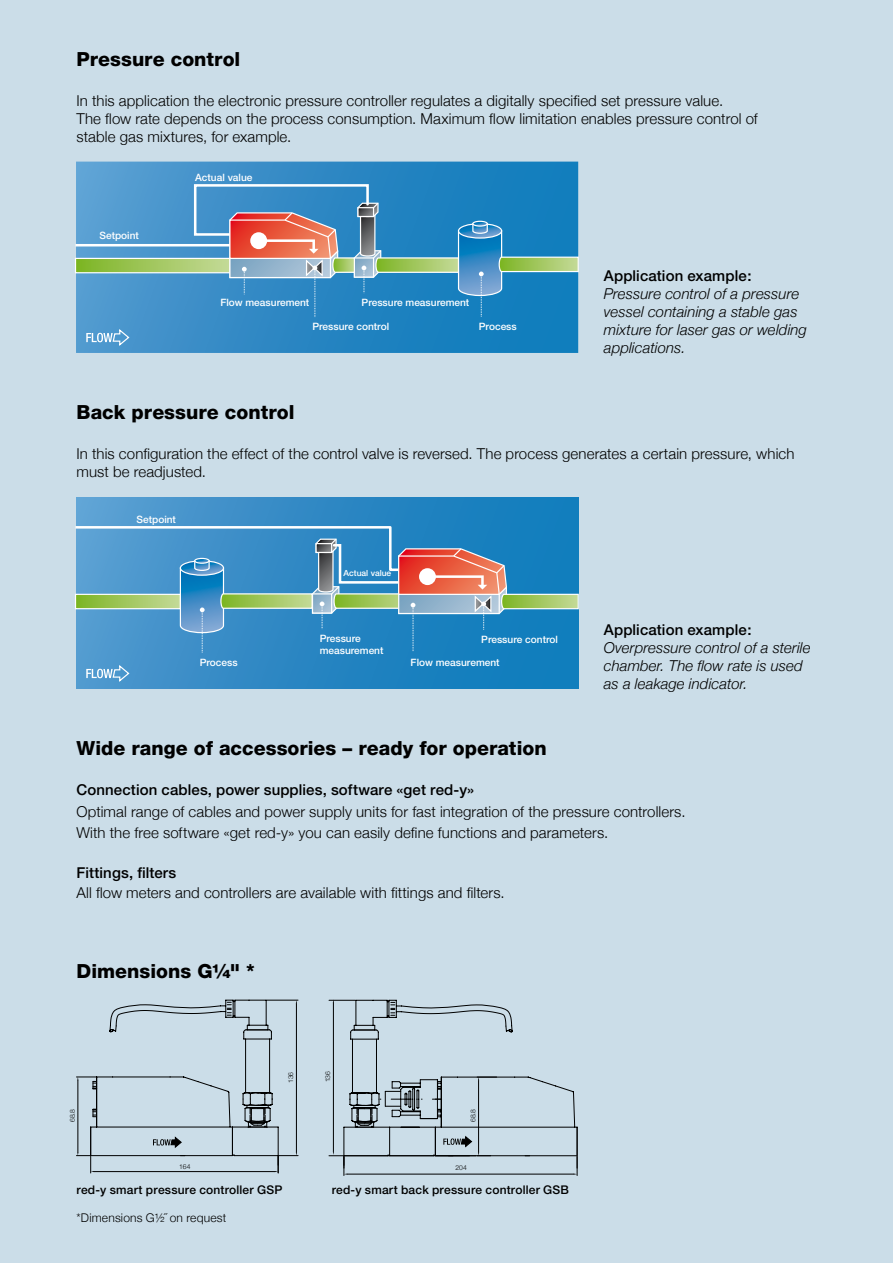
<style>
.page{position:relative;width:893px;height:1263px;background:#cbdde8}
.page>*{position:absolute;margin:0;border:0;box-sizing:border-box;transform-origin:0 0}
.t1{font:800 19.5px "Helvetica Neue";color:#000}
.t2{font:300 15px/18px "Helvetica Neue";letter-spacing:.005em;color:#000}
.t3{font:italic 300 15px/18px "Helvetica Neue";letter-spacing:.005em;color:#000}
.t4{font:500 15px "Helvetica Neue";letter-spacing:.005em;color:#000}
.t5{font:500 12px "Helvetica Neue";letter-spacing:.015em;color:#000}
.t6{font:300 12px "Helvetica Neue";letter-spacing:.015em;color:#000}
.t7{font:500 10.2px/12.1px "Helvetica Neue";color:#fff}
.t8{font:500 8.4px "Helvetica Neue";color:#fff}
.t9{font:300 6.75px "Helvetica Neue";color:#000}
</style>
<div class="page">
<svg style="left:76px;top:162px;width:502px;height:191px;background:#378dc7"></svg>
<hr style="left:76px;top:244px;width:155px;height:2px;background:#fff">
<svg style="left:86px;top:328px;width:44px;height:19px"></svg>
<svg style="left:77px;top:260px;width:116px;height:11px"></svg>
<div style="left:75px;top:258px;width:157px;height:15px;border:1px solid #fff"></div>
<svg style="left:193px;top:183px;width:386px;height:134px;background:#4c8eb6"></svg>
<div style="left:76px;top:497px;width:502px;height:192px;background:linear-gradient(to right,#5399cf,#0778b9)"></div>
<svg style="left:86px;top:664px;width:44px;height:19px"></svg>
<svg style="left:75px;top:525px;width:504px;height:128px;background:#5494b9"></svg>
<svg style="left:76px;top:1000px;width:222px;height:173px"></svg>
<svg style="left:329px;top:999px;width:249px;height:177px"></svg>
<h1 class="t1" style="left:77px;top:47px;width:165px">Pressure control</h1>
<p class="t2" style="left:77px;top:91px;width:683px">In this application the electronic pressure controller regulates a digitally specified set pressure value.<br>The flow rate depends on the process consumption. Maximum flow limitation enables pressure control of stable gas mixtures, for example.</p>
<p class="t7" style="left:99px;top:229px;width:41px">Setpoint</p>
<p class="t7" style="left:195px;top:171px;width:59px">Actual value</p>
<p class="t7" style="left:220px;top:296px;width:90px">Flow measurement</p>
<p class="t7" style="left:362px;top:296px;width:109px">Pressure measurement</p>
<p class="t7" style="left:312px;top:320px;width:78px">Pressure control</p>
<p class="t7" style="left:479px;top:320px;width:39px">Process</p>
<p class="t4" style="left:604px;top:267px;width:149px">Application example:</p>
<p class="t3" style="left:604px;top:284px;width:205px">Pressure control of a pressure vessel containing a stable gas mixture for laser gas or welding applications.</p>
<h1 class="t1" style="left:77px;top:400px;width:220px">Back pressure control</h1>
<p class="t2" style="left:77px;top:444px;width:719px">In this configuration the effect of the control valve is reversed. The process generates a certain pressure, which must be readjusted.</p>
<p class="t7" style="left:137px;top:513px;width:41px">Setpoint</p>
<p class="t7" style="left:200px;top:656px;width:39px">Process</p>
<p class="t8" style="left:344px;top:568px;width:49px">Actual value</p>
<p class="t7" style="left:320px;top:632px;width:65px">Pressure measurement</p>
<p class="t7" style="left:481px;top:633px;width:78px">Pressure control</p>
<p class="t7" style="left:411px;top:656px;width:90px">Flow measurement</p>
<p class="t4" style="left:604px;top:621px;width:149px">Application example:</p>
<p class="t3" style="left:604px;top:638px;width:208px">Overpressure control of a sterile chamber. The flow rate is used as a leakage indicator.</p>
<h1 class="t1" style="left:77px;top:736px;width:472px">Wide range of accessories – ready for operation</h1>
<p class="t4" style="left:77px;top:781px;width:399px">Connection cables, power supplies, software «get red-y»</p>
<p class="t2" style="left:77px;top:801px;width:611px;line-height:20.1px">Optimal range of cables and power supply units for fast integration of the pressure controllers.<br>With the free software «get red-y» you can easily define functions and parameters.</p>
<p class="t4" style="left:77px;top:863px;width:101px">Fittings, filters</p>
<p class="t2" style="left:77px;top:883px;width:430px">All flow meters and controllers are available with fittings and filters.</p>
<h1 class="t1" style="left:77px;top:959px;width:180px">Dimensions G¼" *</h1>
<p class="t9" style="left:285px;top:1083px;width:13px;rotate:-90deg">136</p>
<p class="t9" style="left:322px;top:1082px;width:13px;rotate:-90deg">136</p>
<p class="t9" style="left:67px;top:1122px;width:15px;rotate:-90deg">68.8</p>
<p class="t9" style="left:468px;top:1122px;width:15px;rotate:-90deg">68.8</p>
<p class="t9" style="left:179px;top:1161px;width:13px">164</p>
<p class="t9" style="left:455px;top:1162px;width:13px">204</p>
<p class="t5" style="left:77px;top:1182px;width:207px">red-y smart pressure controller GSP</p>
<p class="t6" style="left:77px;top:1208px;width:151px">*Dimensions G½˝ on request</p>
<p class="t5" style="left:332px;top:1182px;width:239px">red-y smart back pressure controller GSB</p>
</div>
